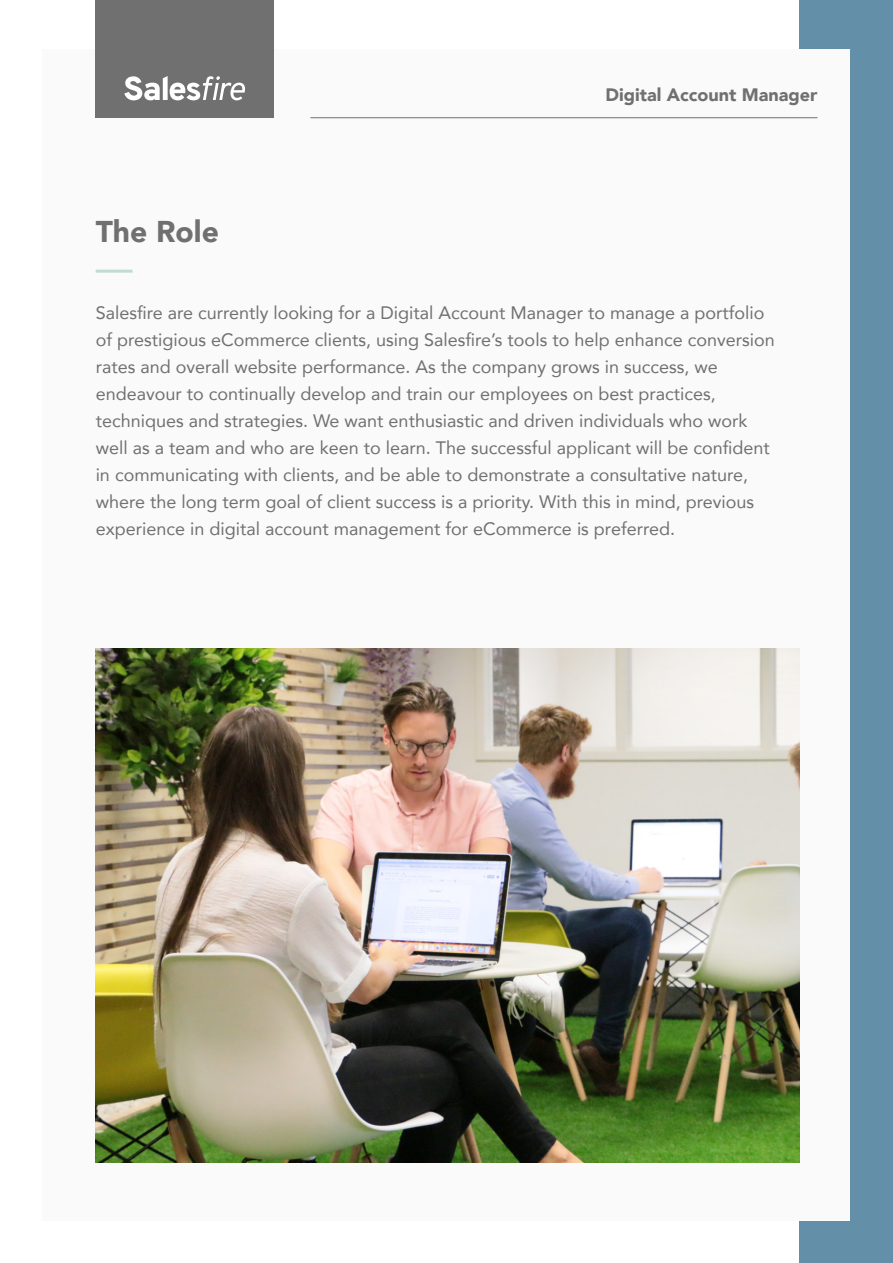
<style>
.page{position:relative;width:893px;height:1263px;background:#fff}
.page>*{position:absolute;margin:0;border:0;box-sizing:border-box;transform-origin:0 0}
.t1{font:900 30px "Avenir";color:#717070}
.t2{font:18px/27px "Avenir";color:#717070}
.t3{font:900 18px "Avenir";color:#717070}
</style>
<div class="page">
<div style="left:799px;top:0;width:94px;height:1263px;background:#648fa9"></div>
<div style="left:43px;top:49px;width:807px;height:1171px;background:#fbfafa"></div>
<hr style="left:310px;top:117px;width:507px;height:1px;background:#717070">
<div style="left:96px;top:0;width:178px;height:117px;background:#717070"></div>
<svg style="left:124px;top:76px;width:121px;height:24px"></svg>
<hr style="left:96px;top:270px;width:37px;height:3px;background:#c0dbd0">
<img style="left:96px;top:648px;width:703px;height:514px">
<h1 class="t1" style="left:96px;top:206px;width:125px">The Role</h1>
<p class="t3" style="left:605px;top:79px;width:214px">Digital Account Manager</p>
<p class="t2" style="left:96px;top:299px;width:681px">Salesfire are currently looking for a Digital Account Manager to manage a portfolio of prestigious eCommerce clients, using Salesfire’s tools to help enhance conversion rates and overall website performance. As the company grows in success, we endeavour to continually develop and train our employees on best practices, techniques and strategies. We want enthusiastic and driven individuals who work well as a team and who are keen to learn. The successful applicant will be confident in communicating with clients, and be able to demonstrate a consultative nature, where the long term goal of client success is a priority. With this in mind, previous experience in digital account management for eCommerce is preferred.</p>
</div>
